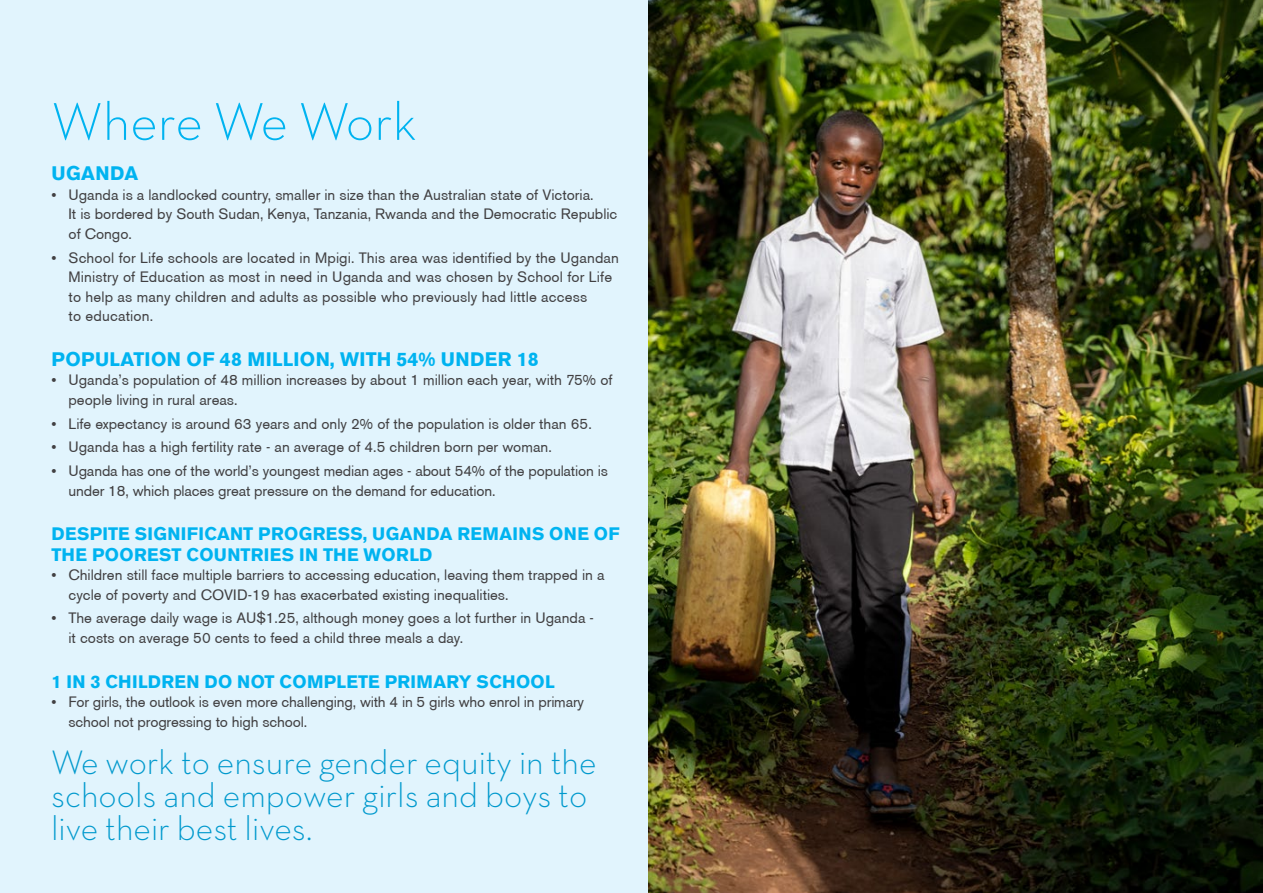
<style>
.page{position:relative;width:1263px;height:893px;background:#e1f4fd}
.page>*{position:absolute;margin:0;border:0;box-sizing:border-box;transform-origin:0 0}
.t1{font:300 54px "Neutra Text TF";color:#00b3f0}
.t2{font:300 34.5px/33px "Neutra Text TF";color:#0099cd}
.t3{font:700 19.5px "Berthold Akzidenz Grotesk BE";letter-spacing:.02em;color:#00b3f0}
.t4{font:700 18px/20.2px "Berthold Akzidenz Grotesk BE";letter-spacing:.02em;color:#00b3f0}
.t5{font:15px/19.5px "Berthold Akzidenz Grotesk BE";color:#414042}
</style>
<div class="page">
<img style="left:648px;top:0;width:615px;height:893px">
<h1 class="t1" style="left:52px;top:89px;width:367px">Where We Work</h1>
<h3 class="t3" style="left:52px;top:162px;width:88px">UGANDA</h3>
<p class="t5" style="left:69px;top:185px;width:550px;text-indent:-17px">• Uganda is a landlocked country, smaller in size than the Australian state of Victoria.<br>It is bordered by South Sudan, Kenya, Tanzania, Rwanda and the Democratic Republic of Congo.</p>
<p class="t5" style="left:69px;top:248px;width:552px;text-indent:-17px">• School for Life schools are located in Mpigi. This area was identified by the Ugandan Ministry of Education as most in need in Uganda and was chosen by School for Life to help as many children and adults as possible who previously had little access<br>to education.</p>
<h3 class="t3" style="left:52px;top:348px;width:489px">POPULATION OF 48 MILLION, WITH 54% UNDER 18</h3>
<p class="t5" style="left:69px;top:370px;width:546px;text-indent:-17px">• Uganda’s population of 48 million increases by about 1 million each year, with 75% of people living in rural areas.</p>
<p class="t5" style="left:52px;top:414px;width:542px">• Life expectancy is around 63 years and only 2% of the population is older than 65.</p>
<p class="t5" style="left:52px;top:437px;width:502px">• Uganda has a high fertility rate - an average of 4.5 children born per woman.</p>
<p class="t5" style="left:69px;top:461px;width:541px;text-indent:-17px">• Uganda has one of the world’s youngest median ages - about 54% of the population is under 18, which places great pressure on the demand for education.</p>
<p class="t4" style="left:52px;top:524px;width:570px">DESPITE SIGNIFICANT PROGRESS, UGANDA REMAINS ONE OF<br>THE POOREST COUNTRIES IN THE WORLD</p>
<p class="t5" style="left:69px;top:565px;width:537px;text-indent:-17px">• Children still face multiple barriers to accessing education, leaving them trapped in a cycle of poverty and COVID-19 has exacerbated existing inequalities.</p>
<p class="t5" style="left:69px;top:608px;width:527px;text-indent:-17px">• The average daily wage is AU$1.25, although money goes a lot further in Uganda - it costs on average 50 cents to feed a child three meals a day.</p>
<p class="t4" style="left:52px;top:671px;width:505px">1 IN 3 CHILDREN DO NOT COMPLETE PRIMARY SCHOOL</p>
<p class="t5" style="left:69px;top:692px;width:517px;text-indent:-17px">• For girls, the outlook is even more challenging, with 4 in 5 girls who enrol in primary school not progressing to high school.</p>
<h2 class="t2" style="left:51px;top:745px;width:547px">We work to ensure gender equity in the schools and empower girls and boys to live their best lives.</h2>
</div>
